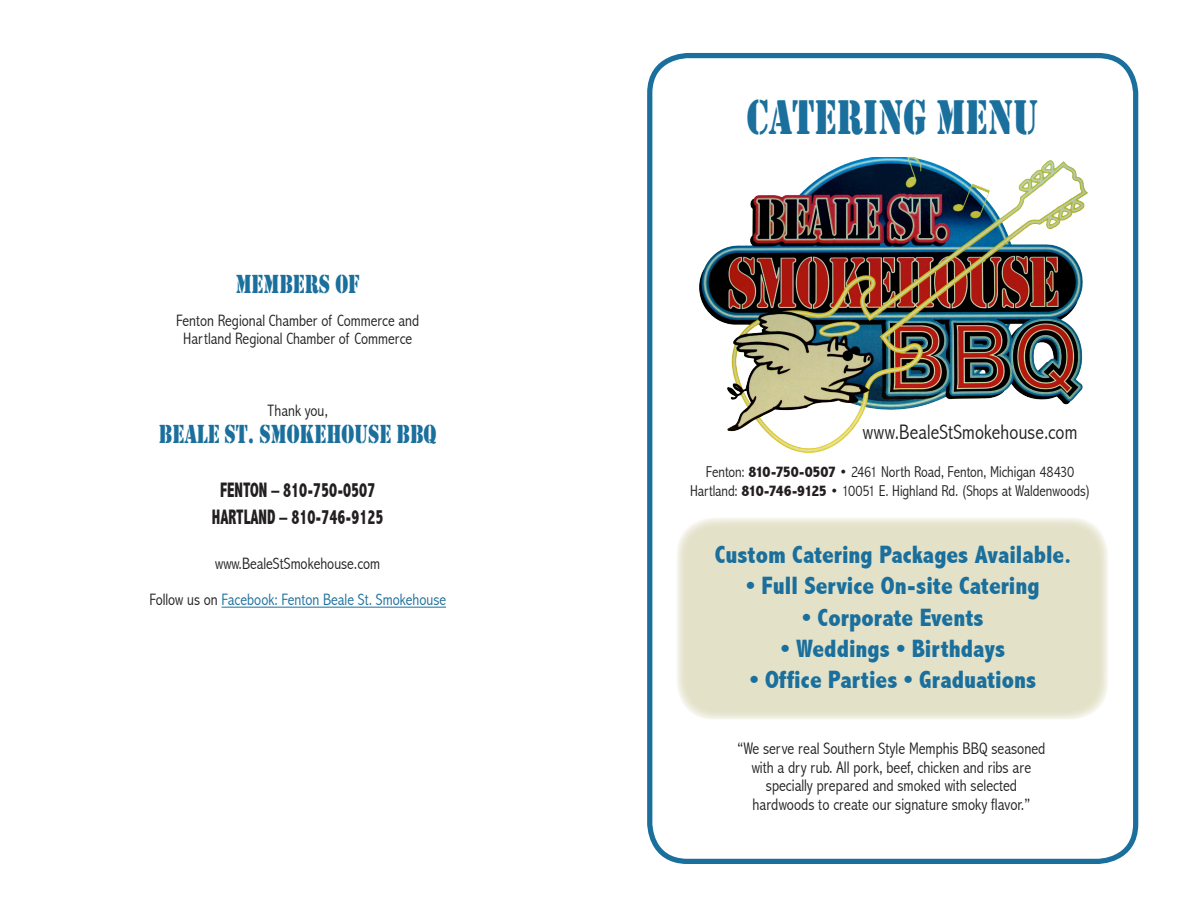
<style>
.page{position:relative;width:1188px;height:918px;background:#fff}
.page>*{position:absolute;margin:0;border:0;box-sizing:border-box;transform-origin:0 0}
.t1{font:50.25px "Stencil";color:#1a6f9c;scale:.75 1}
.Heads{font:27px "Stencil";color:#1a6f9c;scale:.75 1}
.t2{font:800 condensed 25.2px "Abadi";color:#1a6f9c}
.Heads-2{font:800 condensed 21px "Abadi";color:#231f20;scale:.75 1}
.t3{font:300 condensed 21px "Abadi";letter-spacing:.01em;color:#231f20}
.t4{font:300 condensed 16.8px/18.9px "Abadi";color:#231f20;text-align:center}
.Text{font:300 condensed 16.5px "Abadi";color:#231f20}
.Text-2{font:300 condensed 16.5px "Abadi";color:#1a6f9c}
.t5{font:300 condensed 15.75px "Abadi";letter-spacing:-.005em;color:#231f20}
.s1{color:#231f20}
.s2{font-weight:800}
</style>
<div class="page">
<div style="left:677px;top:517px;width:432px;height:203px;background:#e3e1c8;border-radius:38px"></div>
<img style="left:699px;top:157px;width:389px;height:296px">
<div style="left:647px;top:53px;width:491px;height:811px;border:5px solid #1a6f9c;border-radius:38px"></div>
<hr style="left:222px;top:607px;width:224px;height:1px;background:#1a6f9c">
<p class="Heads" style="left:236px;top:269px;width:167px">MEMBERS OF</p>
<p class="Text" style="left:176px;top:311px;width:244px">Fenton Regional Chamber of Commerce and</p>
<p class="Text" style="left:183px;top:329px;width:230px">Hartland Regional Chamber of Commerce</p>
<p class="Text" style="left:268px;top:401px;width:62px">Thank you,</p>
<p class="Heads" style="left:159px;top:419px;width:372px">BEALE ST. SMOKEHOUSE BBQ</p>
<p class="Heads-2" style="left:220px;top:478px;width:209px">FENTON – 810-750-0507</p>
<p class="Heads-2" style="left:212px;top:505px;width:230px">HARTLAND – 810-746-9125</p>
<p class="Text" style="left:215px;top:554px;width:166px">www.BealeStSmokehouse.com</p>
<p class="Text-2" style="left:149px;top:590px;width:298px"><span class="s1">Follow us on</span> Facebook: Fenton Beale St. Smokehouse</p>
<p class="t1" style="left:747px;top:88px;width:390px">CATERING MENU</p>
<p class="t3" style="left:863px;top:420px;width:216px">www.BealeStSmokehouse.com</p>
<p class="t5" style="left:706px;top:463px;width:370px">Fenton: <span class="s2">810-750-0507</span> • 2461 North Road, Fenton, Michigan 48430</p>
<p class="t5" style="left:690px;top:482px;width:401px">Hartland: <span class="s2">810-746-9125</span> • 10051 E. Highland Rd. (Shops at Waldenwoods)</p>
<p class="t2" style="left:715px;top:540px;width:358px">Custom Catering Packages Available.</p>
<p class="t2" style="left:746px;top:571px;width:295px">• Full Service On-site Catering</p>
<p class="t2" style="left:802px;top:603px;width:183px">• Corporate Events</p>
<p class="t2" style="left:781px;top:634px;width:226px">• Weddings • Birthdays</p>
<p class="t2" style="left:750px;top:665px;width:288px">• Office Parties • Graduations</p>
<p class="t4" style="left:738px;top:739px;width:309px">“We serve real Southern Style Memphis BBQ seasoned with a dry rub. All pork, beef, chicken and ribs are specially prepared and smoked with selected hardwoods to create our signature smoky flavor.”</p>
</div>
